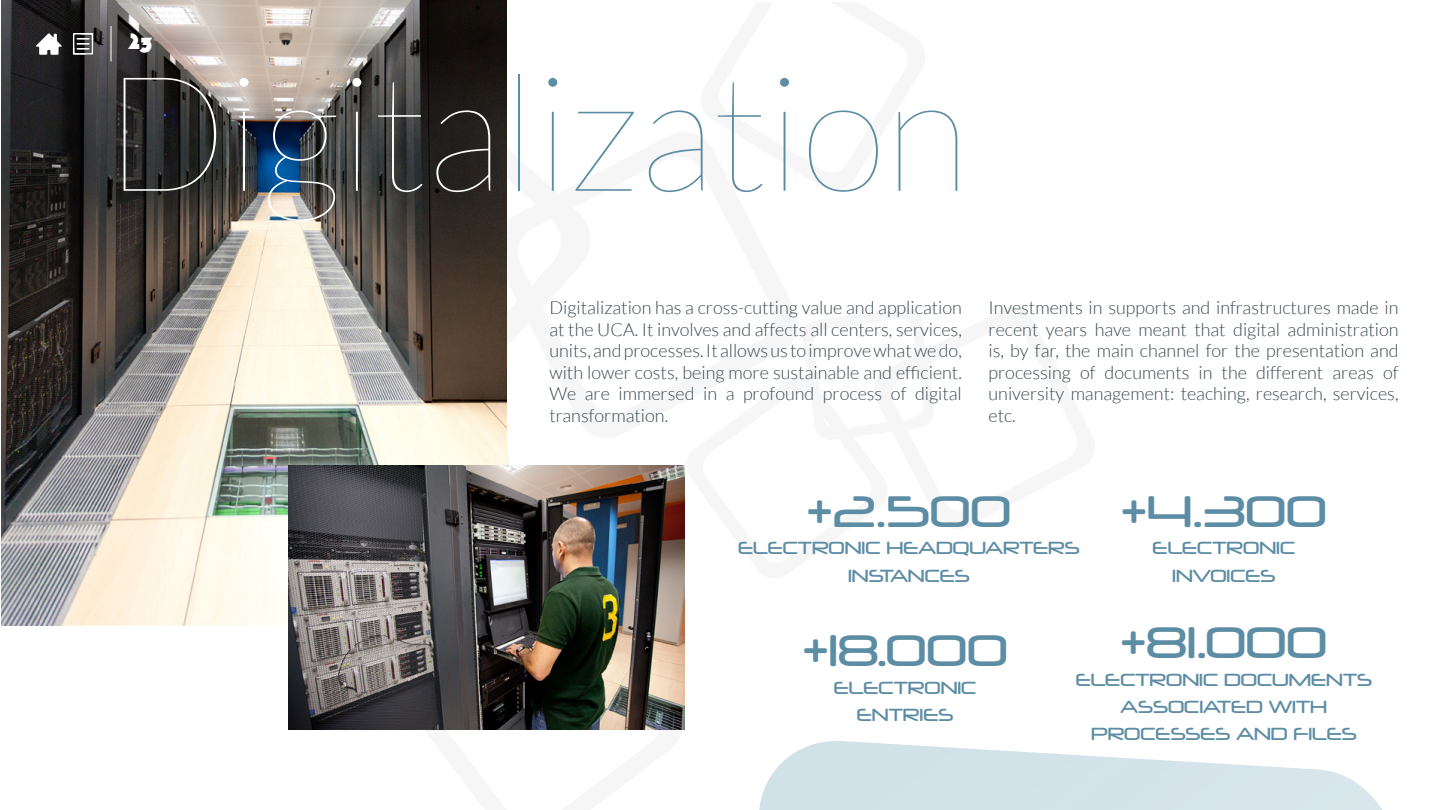
<style>
.page{position:relative;width:1440px;height:810px;background:#fff}
.page>*{position:absolute;margin:0;border:0;box-sizing:border-box;transform-origin:0 0}
.t1{font:100 161.25px "Lato";letter-spacing:-.01em;color:#5d8da4}
.t2{font:42.38px "Neuropol";color:#5d8da4}
.t3{font:700 19.35px "Variex OT";color:#fff}
.t4{font:300 18px/21.6px "Lato";color:#394851;text-align:justify}
.t5{font:16.88px/27.2px "Neuropol";color:#5d8da4;text-align:center}
.s1{color:#fff}
</style>
<div class="page">
<img style="left:1px;top:0;width:506px;height:625px">
<img style="left:288px;top:465px;width:396px;height:264px">
<svg style="left:36px;top:33px;width:26px;height:22px"></svg>
<svg style="left:73px;top:33px;width:20px;height:22px"></svg>
<hr style="left:111px;top:26px;width:1px;height:35px;background:#fff">
<p class="t3" style="left:128px;top:28px;width:26px">23</p>
<h1 class="t1" style="left:104px;top:49px;width:867px"><span class="s1">Digita</span>lization</h1>
<p class="t4" style="left:549px;top:297px;width:414px">Digitalization has a cross-cutting value and application at the UCA. It involves and affects all centers, services, units, and processes. It allows us to improve what we do, with lower costs, being more sustainable and efficient.<br>We are immersed in a profound process of digital transformation.</p>
<p class="t4" style="left:989px;top:297px;width:412px">Investments in supports and infrastructures made in recent years have meant that digital administration is, by far, the main channel for the presentation and processing of documents in the different areas of university management: teaching, research, services, etc.</p>
<h2 class="t2" style="left:807px;top:485px;width:206px">+2.500</h2>
<p class="t5" style="left:738px;top:534px;width:343px">ELECTRONIC HEADQUARTERS<br>INSTANCES</p>
<h2 class="t2" style="left:1121px;top:485px;width:207px">+4.300</h2>
<p class="t5" style="left:1153px;top:534px;width:144px">ELECTRONIC<br>INVOICES</p>
<h2 class="t2" style="left:803px;top:624px;width:207px">+18.000</h2>
<p class="t5" style="left:834px;top:673px;width:144px">ELECTRONIC<br>ENTRIES</p>
<h2 class="t2" style="left:1121px;top:616px;width:208px">+81.000</h2>
<p class="t5" style="left:1076px;top:665px;width:298px">ELECTRONIC DOCUMENTS<br>ASSOCIATED WITH<br>PROCESSES AND FILES</p>
</div>
